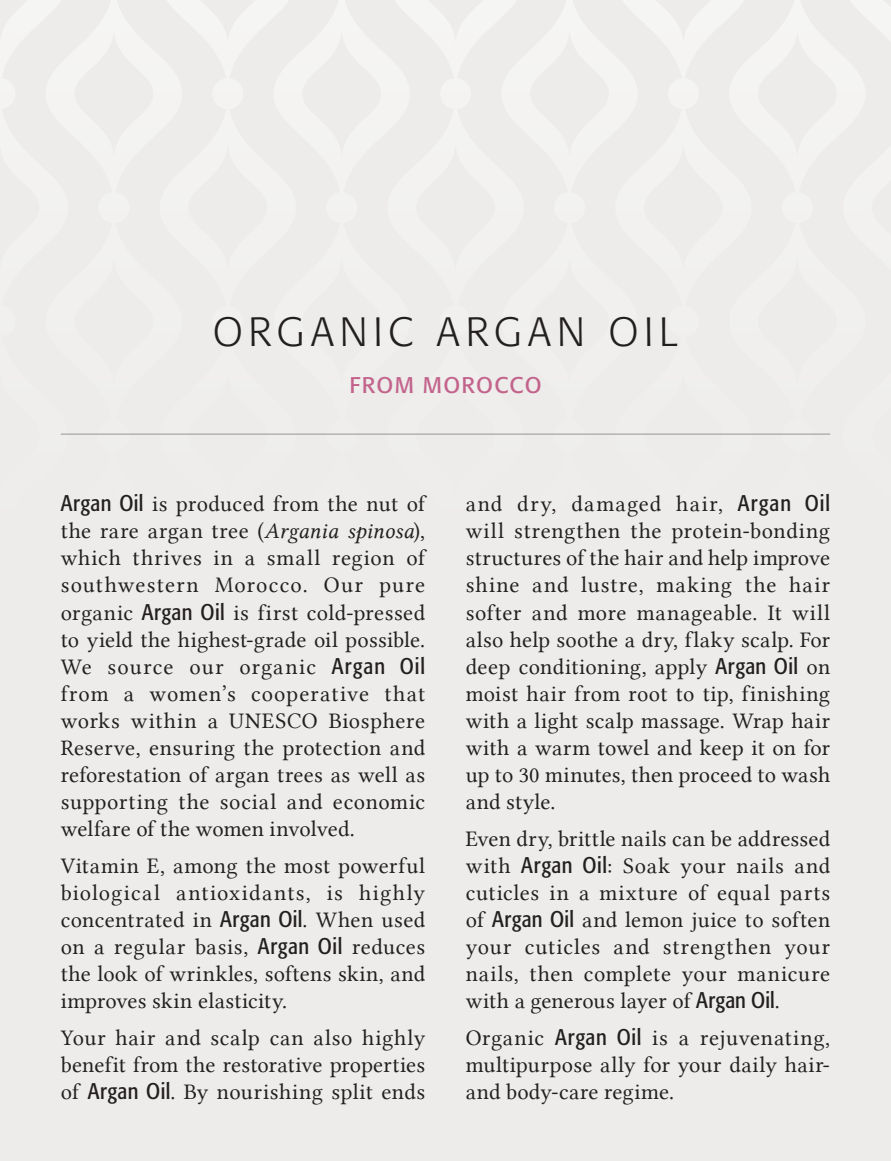
<style>
.page{position:relative;width:891px;height:1161px;background:#edecea}
.page>*{position:absolute;margin:0;border:0;box-sizing:border-box;transform-origin:0 0}
.t1{font:300 40.5px "Formata";letter-spacing:.145em;color:#231f20}
.t2{font:22.5px/27px "Lin Libertine";letter-spacing:.01em;color:#231f20;text-align:justify}
.t3{font:22.5px "Formata";letter-spacing:.055em;color:#c3638c}
.s1{font-family:"Formata";font-stretch:condensed}
.s2{font-family:"Lin Libertine I"}
</style>
<div class="page">
<div style="left:212px;top:306px;width:31px;height:31px;background:#f0f0ee;border-radius:50%"></div>
<div style="left:326px;top:192px;width:31px;height:31px;background:#f2f2f0;border-radius:50%"></div>
<div style="left:440px;top:78px;width:31px;height:31px;background:#f4f3f2;border-radius:50%"></div>
<div style="left:440px;top:306px;width:31px;height:31px;background:#f0f0ee;border-radius:50%"></div>
<div style="left:554px;top:192px;width:31px;height:31px;background:#f2f2f0;border-radius:50%"></div>
<div style="left:668px;top:78px;width:31px;height:31px;background:#f4f3f2;border-radius:50%"></div>
<div style="left:668px;top:306px;width:31px;height:31px;background:#f0f0ee;border-radius:50%"></div>
<div style="left:782px;top:192px;width:31px;height:31px;background:#f2f2f0;border-radius:50%"></div>
<hr style="left:61px;top:434px;width:769px;height:1px;background:#939598">
<p class="t1" style="left:213px;top:308px;width:466px">ORGANIC ARGAN OIL</p>
<p class="t3" style="left:349px;top:372px;width:194px">FROM MOROCCO</p>
<p class="t2" style="left:61px;top:491px;width:366px"><span class="s1">Argan Oil</span> is produced from the nut of the rare argan tree (<span class="s2">Argania spinosa</span>), which thrives in a small region of southwestern Morocco. Our pure organic <span class="s1">Argan Oil</span> is first cold-pressed to yield the highest-grade oil possible.<br>We source our organic <span class="s1">Argan Oil </span>from a women’s cooperative that works within a UNESCO Biosphere Reserve, ensuring the protection and reforestation of argan trees as well as supporting the social and economic welfare of the women involved.</p>
<p class="t2" style="left:61px;top:852px;width:366px">Vitamin E, among the most powerful biological antioxidants, is highly concentrated in <span class="s1">Argan Oil</span>. When used on a regular basis, <span class="s1">Argan Oil</span> reduces the look of wrinkles, softens skin, and improves skin elasticity.</p>
<p class="t2" style="left:61px;top:1024px;width:366px">Your hair and scalp can also highly benefit from the restorative properties of <span class="s1">Argan Oil</span>. By nourishing split ends</p>
<p class="t2" style="left:466px;top:491px;width:366px">and dry, damaged hair, <span class="s1">Argan Oil </span>will strengthen the protein-bonding structures of the hair and help improve shine and lustre, making the hair softer and more manageable. It will also help soothe a dry, flaky scalp. For deep conditioning, apply <span class="s1">Argan Oil</span> on moist hair from root to tip, finishing with a light scalp massage. Wrap hair with a warm towel and keep it on for up to 30 minutes, then proceed to wash and style.</p>
<p class="t2" style="left:466px;top:825px;width:366px">Even dry, brittle nails can be addressed with <span class="s1">Argan Oil</span>: Soak your nails and cuticles in a mixture of equal parts of <span class="s1">Argan Oil</span> and lemon juice to soften your cuticles and strengthen your nails, then complete your manicure with a generous layer of <span class="s1">Argan Oil</span>.</p>
<p class="t2" style="left:466px;top:1024px;width:366px">Organic <span class="s1">Argan Oil</span> is a rejuvenating, multipurpose ally for your daily hair&shy;and body-care regime.</p>
</div>
